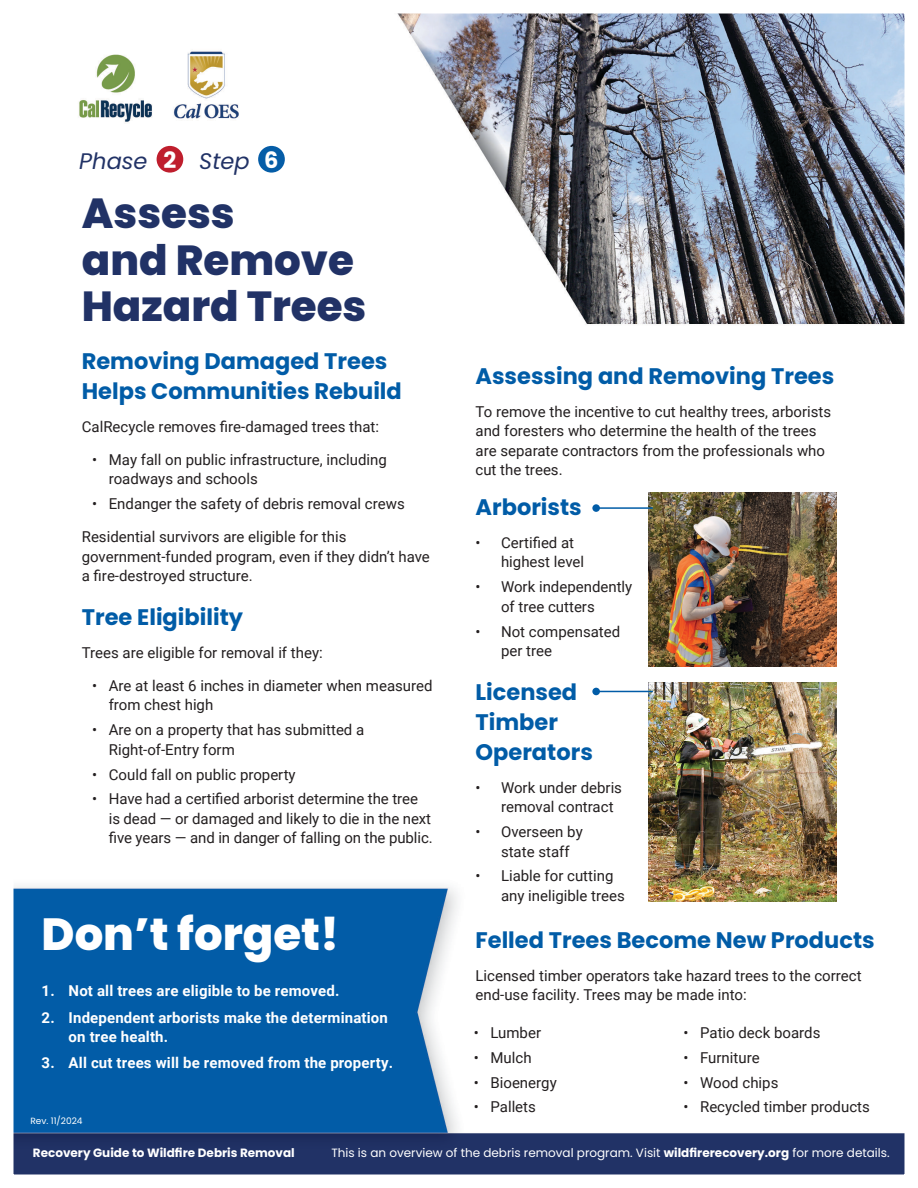
<style>
.page{position:relative;width:918px;height:1188px;background:#fff}
.page>*{position:absolute;margin:0;border:0;box-sizing:border-box;transform-origin:0 0}
.t1{font:800 45px "Poppins";color:#fff}
.t2{font:800 42px/46.5px "Poppins";color:#213266}
.t3{font:700 22.5px/30px "Poppins";color:#015ca7}
.t4{font:italic 22.5px "Poppins";color:#213266}
.t5{font:700 22.5px "Poppins";color:#fff}
.t6{font:15px/19.5px "Roboto";color:#231f20}
.t7{font:700 15px/19.5px "Roboto";letter-spacing:.01em;color:#fff}
.t8{font:12px "Poppins";color:#fff}
.t9{font:700 12px "Poppins";color:#fff}
.t10{font:9px "Poppins";color:#fff}
.s1{font-weight:700}
</style>
<div class="page">
<img style="left:15px;top:15px;width:888px;height:1158px">
<div style="left:157px;top:146px;width:26px;height:27px;background:#bf1e2d;border-radius:50%"></div>
<div style="left:258px;top:146px;width:27px;height:27px;background:#055da7;border-radius:50%"></div>
<img style="left:648px;top:492px;width:189px;height:175px">
<img style="left:648px;top:682px;width:189px;height:220px">
<div style="left:592px;top:504px;width:8px;height:8px;background:#015ca7;border-radius:50%"></div>
<div style="left:592px;top:688px;width:8px;height:7px;background:#015ca7;border-radius:50%"></div>
<hr style="left:596px;top:507px;width:57px;height:2px;background:#015ca7">
<hr style="left:596px;top:691px;width:57px;height:1px;background:#015ca7">
<h3 class="t5" style="left:164px;top:147px;width:14px">2</h3>
<h3 class="t5" style="left:264px;top:147px;width:16px">6</h3>
<h2 class="t2" style="left:82px;top:190px;width:286px">Assess<br>and Remove<br>Hazard Trees</h2>
<h3 class="t3" style="left:82px;top:346px;width:322px">Removing Damaged Trees<br>Helps Communities Rebuild</h3>
<p class="t6" style="left:82px;top:416px;width:299px">CalRecycle removes fire-damaged trees that:</p>
<p class="t6" style="left:109px;top:449px;width:280px;text-indent:-16px">• May fall on public infrastructure, including roadways and schools</p>
<p class="t6" style="left:92px;top:494px;width:314px">• Endanger the safety of debris removal crews</p>
<p class="t6" style="left:82px;top:527px;width:350px">Residential survivors are eligible for this government-funded program, even if they didn’t have a fire-destroyed structure.</p>
<h3 class="t3" style="left:82px;top:602px;width:163px">Tree Eligibility</h3>
<p class="t6" style="left:82px;top:642px;width:242px">Trees are eligible for removal if they:</p>
<p class="t6" style="left:109px;top:675px;width:325px;text-indent:-16px">• Are at least 6 inches in diameter when measured from chest high</p>
<p class="t6" style="left:109px;top:720px;width:257px;text-indent:-16px">• Are on a property that has submitted a<br>Right-of-Entry form</p>
<p class="t6" style="left:92px;top:764px;width:205px">• Could fall on public property</p>
<p class="t6" style="left:109px;top:789px;width:325px;text-indent:-16px">• Have had a certified arborist determine the tree is dead — or damaged and likely to die in the next five years — and in danger of falling on the public.</p>
<h3 class="t4" style="left:79px;top:148px;width:70px">Phase</h3>
<h3 class="t4" style="left:199px;top:148px;width:52px">Step</h3>
<h3 class="t3" style="left:476px;top:361px;width:360px">Assessing and Removing Trees</h3>
<p class="t6" style="left:476px;top:401px;width:357px">To remove the incentive to cut healthy trees, arborists and foresters who determine the health of the trees are separate contractors from the professionals who cut the trees.</p>
<h3 class="t3" style="left:476px;top:492px;width:108px">Arborists</h3>
<p class="t6" style="left:501px;top:532px;width:85px;text-indent:-26px">• Certified at highest level</p>
<p class="t6" style="left:501px;top:577px;width:133px;text-indent:-26px">• Work independently of tree cutters</p>
<p class="t6" style="left:501px;top:621px;width:121px;text-indent:-26px">• Not compensated per tree</p>
<h3 class="t3" style="left:476px;top:677px;width:119px">Licensed<br>Timber<br>Operators</h3>
<p class="t6" style="left:501px;top:777px;width:123px;text-indent:-26px">• Work under debris removal contract</p>
<p class="t6" style="left:501px;top:821px;width:83px;text-indent:-26px">• Overseen by state staff</p>
<p class="t6" style="left:501px;top:866px;width:125px;text-indent:-26px">• Liable for cutting any ineligible trees</p>
<h3 class="t3" style="left:476px;top:925px;width:401px">Felled Trees Become New Products</h3>
<p class="t6" style="left:476px;top:965px;width:388px">Licensed timber operators take hazard trees to the correct end-use facility. Trees may be made into:</p>
<p class="t6" style="left:474px;top:1022px;width:69px">• Lumber</p>
<p class="t6" style="left:684px;top:1022px;width:138px">• Patio deck boards</p>
<p class="t6" style="left:474px;top:1047px;width:59px">• Mulch</p>
<p class="t6" style="left:684px;top:1047px;width:78px">• Furniture</p>
<p class="t6" style="left:474px;top:1072px;width:84px">• Bioenergy</p>
<p class="t6" style="left:684px;top:1072px;width:96px">• Wood chips</p>
<p class="t6" style="left:474px;top:1097px;width:63px">• Pallets</p>
<p class="t6" style="left:684px;top:1097px;width:188px">• Recycled timber products</p>
<h1 class="t1" style="left:42px;top:908px;width:299px">Don’t forget!</h1>
<p class="t7" style="left:42px;top:981px;width:299px">1. Not all trees are eligible to be removed.</p>
<p class="t7" style="left:69px;top:1007px;width:321px;text-indent:-27px">2. Independent arborists make the determination on tree health.</p>
<p class="t7" style="left:42px;top:1053px;width:353px">3. All cut trees will be removed from the property.</p>
<p class="t10" style="left:31px;top:1115px;width:54px">Rev. 11/2024</p>
<p class="t9" style="left:33px;top:1146px;width:263px">Recovery Guide to Wildfire Debris Removal</p>
<p class="t8" style="left:331px;top:1146px;width:560px">This is an overview of the debris removal program. Visit <span class="s1">wildfirerecovery.org</span> for more details.</p>
</div>
